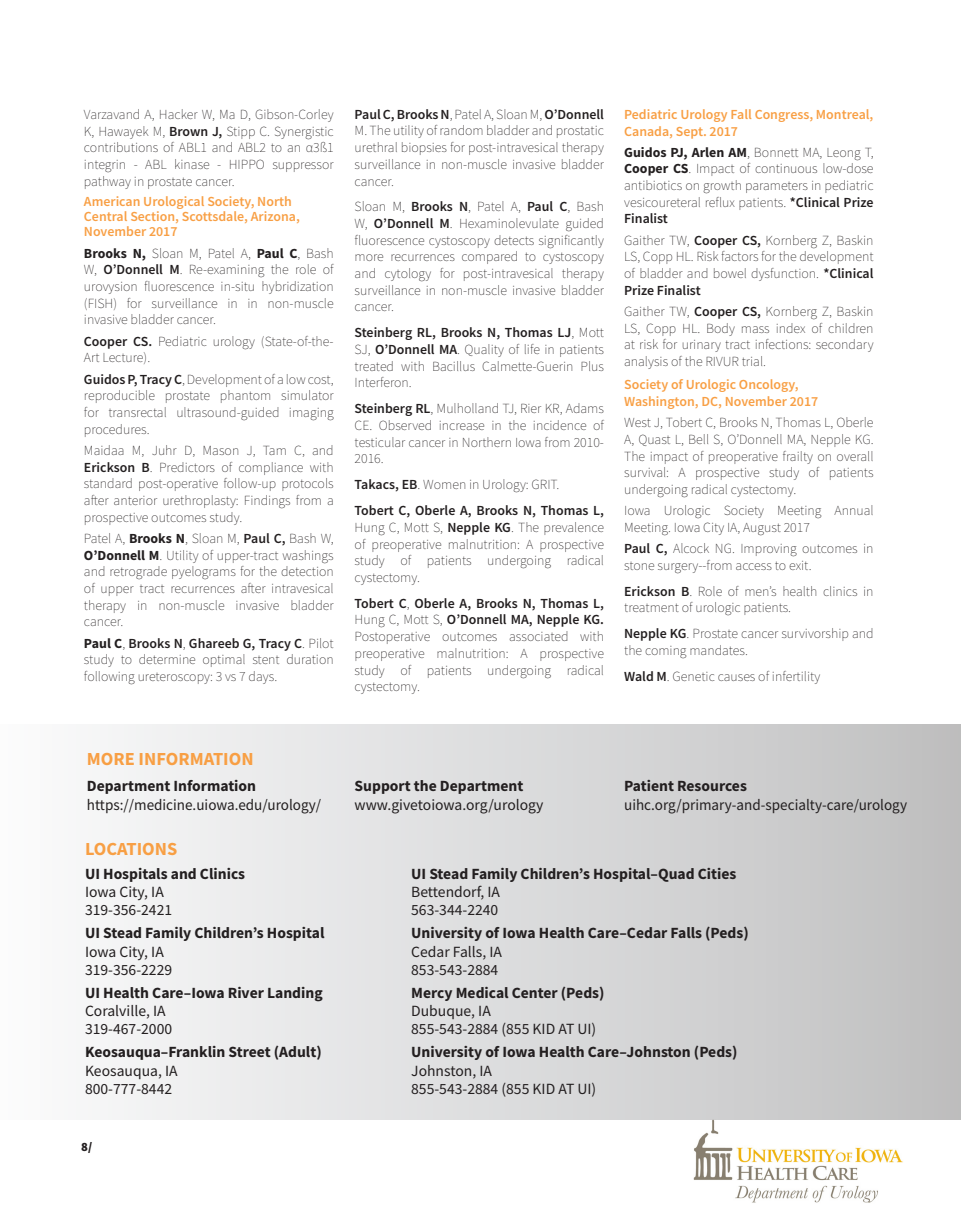
<style>
.page{position:relative;width:961px;height:1231px;background:#fff}
.page>*{position:absolute;margin:0;border:0;box-sizing:border-box;transform-origin:0 0}
.Pull_Quote_-_Yellow{font:700 18.45px "Source Sans Pro";color:#f89f44}
.Pull_Quote_-_Black{font:700 15.6px "Source Sans Pro";color:#231f20}
.Body_Text{font:15.6px "Source Sans Pro";color:#231f20}
.Body_Text-2{font:200 13.95px/16.6px "Source Sans Pro";color:#231f20;text-align:justify}
.Body_Text-3{font:600 13.95px/16.6px "Source Sans Pro";color:#f89f44}
.s1{font-weight:600}
.s2{font-weight:700}
</style>
<div class="page">
<img style="left:693px;top:1119px;width:210px;height:84px">
<div style="left:0;top:724px;width:961px;height:395px;background:linear-gradient(to right,#fbfcfd,#bfc0c0)"></div>
<p class="Body_Text-2" style="left:84px;top:106px;width:251px">Varzavand A, Hacker W, Ma D, Gibson-Corley K, Hawayek M, <span class="s1">Brown J,</span> Stipp C. Synergistic contributions of ABL1 and ABL2 to an α3ß1 integrin - ABL kinase - HIPPO suppressor pathway in prostate cancer.</p>
<p class="Body_Text-3" style="left:84px;top:193px;width:217px;line-height:15.5px">American Urological Society, North<br>Central Section, Scottsdale, Arizona,<br>November 2017</p>
<p class="Body_Text-2" style="left:84px;top:245px;width:251px"><span class="s2">Brooks N,</span> Sloan M, Patel A, <span class="s2">Paul C</span>, Bash W, <span class="s1">O’Donnell M</span>. Re-examining the role of urovysion fluorescence in-situ hybridization (FISH) for surveillance in in non-muscle invasive bladder cancer.</p>
<p class="Body_Text-2" style="left:84px;top:333px;width:251px"><span class="s1">Cooper CS.</span> Pediatric urology (State-of-the-<br>Art Lecture).</p>
<p class="Body_Text-2" style="left:84px;top:371px;width:251px"><span class="s1">Guidos P, Tracy C</span>, Development of a low cost, reproducible prostate phantom simulator for transrectal ultrasound-guided imaging procedures.</p>
<p class="Body_Text-2" style="left:84px;top:442px;width:251px">Maidaa M, Juhr D, Mason J, Tam C, and <span class="s1">Erickson B</span>. Predictors of compliance with standard post-operative follow-up protocols after anterior urethroplasty: Findings from a prospective outcomes study.</p>
<p class="Body_Text-2" style="left:84px;top:530px;width:251px">Patel A, <span class="s2">Brooks N</span>, Sloan M, <span class="s1">Paul C,</span> Bash W, <span class="s2">O’Donnell M</span>. Utility of upper-tract washings and retrograde pyelograms for the detection of upper tract recurrences after intravesical therapy in non-muscle invasive bladder cancer.</p>
<p class="Body_Text-2" style="left:84px;top:635px;width:251px"><span class="s2">Paul C</span>, <span class="s1">Brooks N</span>, <span class="s1">Ghareeb G, Tracy C</span>. Pilot study to determine optimal stent duration following ureteroscopy: 3 vs 7 days.</p>
<p class="Body_Text-2" style="left:354px;top:106px;width:251px"><span class="s1">Paul C, Brooks N</span>, Patel A, Sloan M, <span class="s1">O’Donnell </span>M. The utility of random bladder and prostatic urethral biopsies for post-intravesical therapy surveillance in non-muscle invasive bladder cancer.</p>
<p class="Body_Text-2" style="left:354px;top:199px;width:251px">Sloan M, <span class="s1">Brooks N</span>, Patel A, <span class="s1">Paul C</span>, Bash W, <span class="s1">O’Donnell M</span>. Hexaminolevulate guided fluorescence cystoscopy detects significantly more recurrences compared to cystoscopy and cytology for post-intravesical therapy surveillance in non-muscle invasive bladder cancer.</p>
<p class="Body_Text-2" style="left:354px;top:324px;width:251px"><span class="s1">Steinberg RL, Brooks N, Thomas LJ</span>, Mott SJ, <span class="s1">O’Donnell MA</span>. Quality of life in patients treated with Bacillus Calmette-Guerin Plus Interferon.</p>
<p class="Body_Text-2" style="left:354px;top:400px;width:251px"><span class="s1">Steinberg RL</span>, Mulholland TJ, Rier KR, Adams CE. Observed increase in the incidence of testicular cancer in Northern Iowa from 2010- 2016.</p>
<p class="Body_Text-2" style="left:354px;top:476px;width:206px"><span class="s1">Takacs, EB</span>. Women in Urology: GRIT.</p>
<p class="Body_Text-2" style="left:354px;top:502px;width:251px"><span class="s1">Tobert C, Oberle A, Brooks N, Thomas L, </span>Hung C, Mott S, <span class="s1">Nepple KG</span>. The prevalence of preoperative malnutrition: A prospective study of patients undergoing radical cystectomy.</p>
<p class="Body_Text-2" style="left:354px;top:595px;width:251px"><span class="s1">Tobert C</span>, <span class="s1">Oberle A, Brooks N, Thomas L, </span>Hung C, Mott S, <span class="s1">O’Donnell MA, Nepple KG.<br></span>Postoperative outcomes associated with preoperative malnutrition: A prospective study of patients undergoing radical cystectomy.</p>
<p class="Body_Text-3" style="left:624px;top:106px;width:251px">Pediatric Urology Fall Congress, Montreal,<br>Canada, Sept. 2017</p>
<p class="Body_Text-2" style="left:624px;top:144px;width:251px"><span class="s2">Guidos PJ, Arlen AM</span>, Bonnett MA, Leong T, <span class="s2">Cooper CS</span>. Impact of continuous low-dose antibiotics on growth parameters in pediatric vesicoureteral reflux patients. <span class="s1">*Clinical Prize Finalist</span></p>
<p class="Body_Text-2" style="left:624px;top:232px;width:251px">Gaither TW, <span class="s1">Cooper CS,</span> Kornberg Z, Baskin LS, Copp HL. Risk factors for the development of bladder and bowel dysfunction. <span class="s1">*Clinical Prize Finalist</span></p>
<p class="Body_Text-2" style="left:624px;top:303px;width:251px">Gaither TW, <span class="s1">Cooper CS,</span> Kornberg Z, Baskin LS, Copp HL. Body mass index of children at risk for urinary tract infections: secondary analysis of the RIVUR trial.</p>
<p class="Body_Text-3" style="left:624px;top:376px;width:195px">Society of Urologic Oncology,<br>Washington, DC, November 2017</p>
<p class="Body_Text-2" style="left:624px;top:414px;width:251px">West J, Tobert C, Brooks N, Thomas L, Oberle A, Quast L, Bell S, O’Donnell MA, Nepple KG.<br>The impact of preoperative frailty on overall survival: A prospective study of patients undergoing radical cystectomy.</p>
<p class="Body_Text-2" style="left:624px;top:502px;width:251px">Iowa Urologic Society Meeting Annual<br>Meeting. Iowa City IA, August 2017</p>
<p class="Body_Text-2" style="left:624px;top:540px;width:251px"><span class="s1">Paul C,</span> Alcock NG. Improving outcomes in stone surgery--from access to exit.</p>
<p class="Body_Text-2" style="left:624px;top:583px;width:251px"><span class="s1">Erickson B</span>. Role of men’s health clinics in treatment of urologic patients.</p>
<p class="Body_Text-2" style="left:624px;top:625px;width:251px"><span class="s1">Nepple KG</span>. Prostate cancer survivorship and the coming mandates.</p>
<p class="Body_Text-2" style="left:624px;top:668px;width:198px"><span class="s1">Wald M</span>. Genetic causes of infertility</p>
<p class="Pull_Quote_-_Yellow" style="left:87px;top:746px;width:168px">MORE INFORMATION</p>
<p class="Pull_Quote_-_Black" style="left:87px;top:775px;width:171px">Department Information</p>
<p class="Body_Text" style="left:87px;top:795px;width:235px">https://medicine.uiowa.edu/urology/</p>
<p class="Pull_Quote_-_Yellow" style="left:85px;top:836px;width:94px">LOCATIONS</p>
<p class="Pull_Quote_-_Black" style="left:85px;top:863px;width:162px">UI Hospitals and Clinics</p>
<p class="Body_Text" style="left:85px;top:882px;width:80px">Iowa City, IA</p>
<p class="Body_Text" style="left:85px;top:900px;width:89px">319-356-2421</p>
<p class="Pull_Quote_-_Black" style="left:85px;top:922px;width:241px">UI Stead Family Children’s Hospital</p>
<p class="Body_Text" style="left:85px;top:941px;width:80px">Iowa City, IA</p>
<p class="Body_Text" style="left:85px;top:959px;width:89px">319-356-2229</p>
<p class="Pull_Quote_-_Black" style="left:85px;top:982px;width:239px">UI Health Care–Iowa River Landing</p>
<p class="Body_Text" style="left:85px;top:1001px;width:82px">Coralville, IA</p>
<p class="Body_Text" style="left:85px;top:1019px;width:89px">319-467-2000</p>
<p class="Pull_Quote_-_Black" style="left:85px;top:1041px;width:238px">Keosauqua–Franklin Street (Adult)</p>
<p class="Body_Text" style="left:85px;top:1060px;width:94px">Keosauqua, IA</p>
<p class="Body_Text" style="left:85px;top:1079px;width:89px">800-777-8442</p>
<p class="Pull_Quote_-_Black" style="left:354px;top:775px;width:170px">Support the Department</p>
<p class="Body_Text" style="left:354px;top:795px;width:190px">www.givetoiowa.org/urology</p>
<p class="Pull_Quote_-_Black" style="left:624px;top:775px;width:124px">Patient Resources</p>
<p class="Body_Text" style="left:624px;top:795px;width:284px">uihc.org/primary-and-specialty-care/urology</p>
<p class="Pull_Quote_-_Black" style="left:411px;top:863px;width:327px">UI Stead Family Children’s Hospital–Quad Cities</p>
<p class="Body_Text" style="left:411px;top:882px;width:90px">Bettendorf, IA</p>
<p class="Body_Text" style="left:411px;top:900px;width:89px">563-344-2240</p>
<p class="Pull_Quote_-_Black" style="left:411px;top:922px;width:339px">University of Iowa Health Care–Cedar Falls (Peds)</p>
<p class="Body_Text" style="left:411px;top:941px;width:92px">Cedar Falls, IA</p>
<p class="Body_Text" style="left:411px;top:959px;width:89px">853-543-2884</p>
<p class="Pull_Quote_-_Black" style="left:411px;top:982px;width:195px">Mercy Medical Center (Peds)</p>
<p class="Body_Text" style="left:411px;top:1001px;width:81px">Dubuque, IA</p>
<p class="Body_Text" style="left:411px;top:1019px;width:187px">855-543-2884 (855 KID AT UI)</p>
<p class="Pull_Quote_-_Black" style="left:411px;top:1041px;width:328px">University of Iowa Health Care–Johnston (Peds)</p>
<p class="Body_Text" style="left:411px;top:1060px;width:82px">Johnston, IA</p>
<p class="Body_Text" style="left:411px;top:1079px;width:187px">855-543-2884 (855 KID AT UI)</p>
</div>
